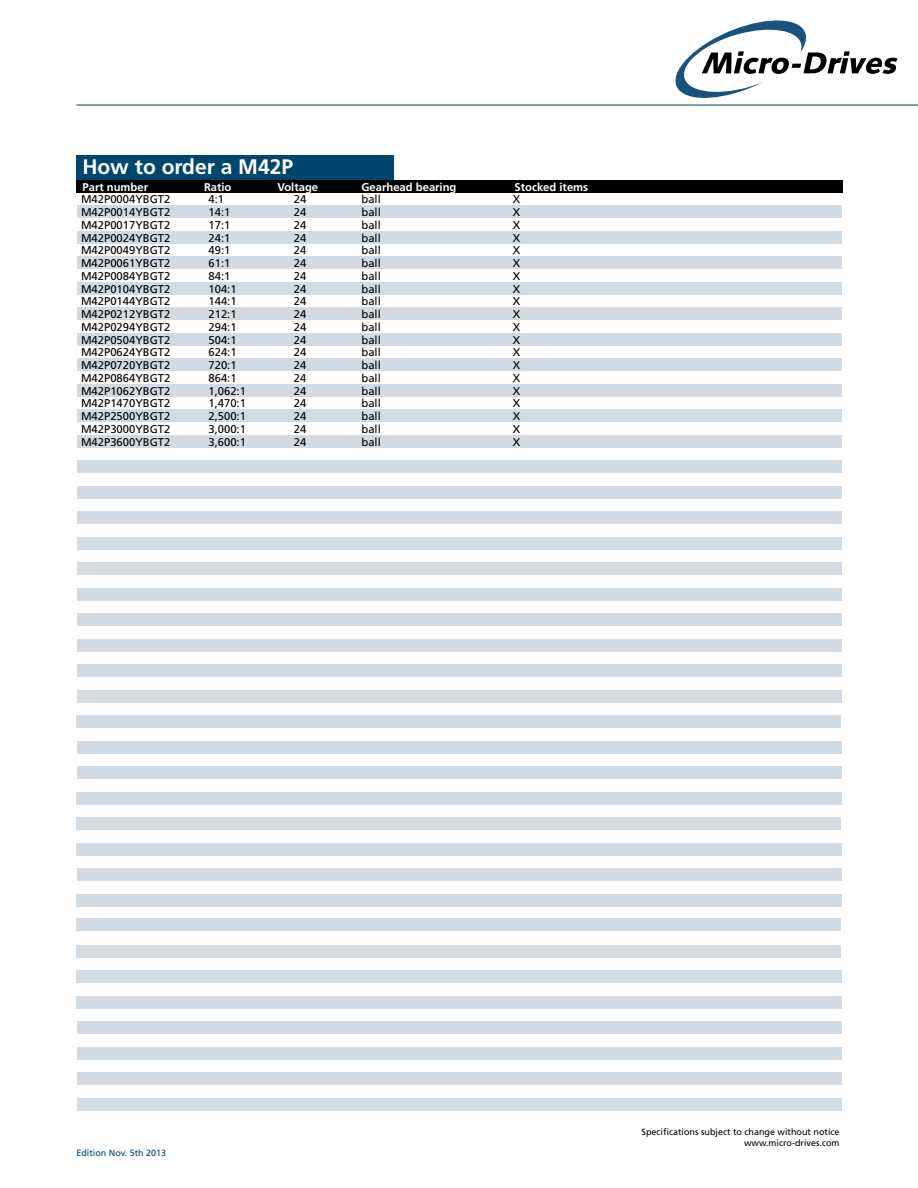
<style>
.page{position:relative;width:918px;height:1188px;background:#fff}
.page>*{position:absolute;margin:0;border:0;box-sizing:border-box;transform-origin:0 0}
.t1{font:700 21px "Frutiger";color:#fff}
.t2{font:11.25px "Frutiger";color:#000}
.t3{font:700 11.25px "Frutiger";color:#fff}
.t4{font:9px/10.8px "Frutiger";color:#000;text-align:right}
.t5{font:9px "Frutiger";color:#00456c}
</style>
<div class="page">
<hr style="left:76px;top:105px;width:842px;height:1px;background:#00456c">
<svg style="left:675px;top:20px;width:223px;height:78px"></svg>
<div style="left:77px;top:155px;width:317px;height:25px;background:#00456c"></div>
<div style="left:77px;top:180px;width:766px;height:13px;background:#000"></div>
<div style="left:77px;top:205px;width:764px;height:13px;background:#d2dbe2"></div>
<div style="left:77px;top:231px;width:764px;height:13px;background:#d2dbe2"></div>
<div style="left:77px;top:256px;width:764px;height:13px;background:#d2dbe2"></div>
<div style="left:77px;top:282px;width:764px;height:13px;background:#d2dbe2"></div>
<div style="left:77px;top:307px;width:764px;height:13px;background:#d2dbe2"></div>
<div style="left:77px;top:333px;width:764px;height:13px;background:#d2dbe2"></div>
<div style="left:77px;top:358px;width:764px;height:13px;background:#d2dbe2"></div>
<div style="left:77px;top:384px;width:764px;height:13px;background:#d2dbe2"></div>
<div style="left:77px;top:409px;width:764px;height:13px;background:#d2dbe2"></div>
<div style="left:77px;top:435px;width:764px;height:13px;background:#d2dbe2"></div>
<div style="left:77px;top:460px;width:764px;height:13px;background:#d2dbe2"></div>
<div style="left:77px;top:486px;width:764px;height:13px;background:#d2dbe2"></div>
<div style="left:77px;top:511px;width:764px;height:13px;background:#d2dbe2"></div>
<div style="left:77px;top:537px;width:764px;height:13px;background:#d2dbe2"></div>
<div style="left:77px;top:562px;width:764px;height:13px;background:#d2dbe2"></div>
<div style="left:77px;top:588px;width:764px;height:13px;background:#d2dbe2"></div>
<div style="left:77px;top:614px;width:764px;height:12px;background:#d2dbe2"></div>
<div style="left:77px;top:639px;width:764px;height:13px;background:#d2dbe2"></div>
<div style="left:77px;top:665px;width:764px;height:12px;background:#d2dbe2"></div>
<div style="left:76px;top:716px;width:765px;height:12px;background:#d2dbe2"></div>
<div style="left:77px;top:767px;width:764px;height:12px;background:#d2dbe2"></div>
<div style="left:77px;top:741px;width:764px;height:13px;background:#d2dbe2"></div>
<div style="left:77px;top:690px;width:764px;height:13px;background:#d2dbe2"></div>
<div style="left:76px;top:792px;width:765px;height:13px;background:#d2dbe2"></div>
<div style="left:77px;top:818px;width:764px;height:12px;background:#d2dbe2"></div>
<div style="left:76px;top:843px;width:766px;height:13px;background:#d2dbe2"></div>
<div style="left:77px;top:869px;width:764px;height:12px;background:#d2dbe2"></div>
<div style="left:76px;top:894px;width:766px;height:13px;background:#d2dbe2"></div>
<div style="left:77px;top:918px;width:764px;height:13px;background:#d2dbe2"></div>
<div style="left:77px;top:945px;width:764px;height:13px;background:#d2dbe2"></div>
<div style="left:76px;top:971px;width:766px;height:12px;background:#d2dbe2"></div>
<div style="left:76px;top:996px;width:766px;height:13px;background:#d2dbe2"></div>
<div style="left:77px;top:1022px;width:764px;height:12px;background:#d2dbe2"></div>
<div style="left:77px;top:1047px;width:764px;height:13px;background:#d2dbe2"></div>
<div style="left:77px;top:1072px;width:764px;height:13px;background:#d2dbe2"></div>
<div style="left:77px;top:1098px;width:765px;height:13px;background:#d2dbe2"></div>
<h1 class="t1" style="left:82px;top:155px;width:212px">How to order a M42P</h1>
<p class="t3" style="left:82px;top:181px;width:67px">Part number</p>
<p class="t3" style="left:204px;top:181px;width:29px">Ratio</p>
<p class="t3" style="left:277px;top:181px;width:42px">Voltage</p>
<p class="t3" style="left:362px;top:181px;width:97px">Gearhead bearing</p>
<p class="t3" style="left:514px;top:181px;width:75px">Stocked items</p>
<p class="t2" style="left:81px;top:193px;width:91px">M42P0004YBGT2</p>
<p class="t2" style="left:208px;top:193px;width:17px">4:1</p>
<p class="t2" style="left:294px;top:193px;width:14px">24</p>
<p class="t2" style="left:361px;top:193px;width:21px">ball</p>
<p class="t2" style="left:513px;top:193px;width:9px">X</p>
<p class="t2" style="left:81px;top:206px;width:91px">M42P0014YBGT2</p>
<p class="t2" style="left:208px;top:206px;width:23px">14:1</p>
<p class="t2" style="left:294px;top:206px;width:14px">24</p>
<p class="t2" style="left:361px;top:206px;width:21px">ball</p>
<p class="t2" style="left:513px;top:206px;width:9px">X</p>
<p class="t2" style="left:81px;top:218px;width:91px">M42P0017YBGT2</p>
<p class="t2" style="left:208px;top:218px;width:23px">17:1</p>
<p class="t2" style="left:294px;top:218px;width:14px">24</p>
<p class="t2" style="left:361px;top:218px;width:21px">ball</p>
<p class="t2" style="left:513px;top:218px;width:9px">X</p>
<p class="t2" style="left:81px;top:231px;width:91px">M42P0024YBGT2</p>
<p class="t2" style="left:208px;top:231px;width:23px">24:1</p>
<p class="t2" style="left:294px;top:231px;width:14px">24</p>
<p class="t2" style="left:361px;top:231px;width:21px">ball</p>
<p class="t2" style="left:513px;top:231px;width:9px">X</p>
<p class="t2" style="left:81px;top:244px;width:91px">M42P0049YBGT2</p>
<p class="t2" style="left:208px;top:244px;width:23px">49:1</p>
<p class="t2" style="left:294px;top:244px;width:14px">24</p>
<p class="t2" style="left:361px;top:244px;width:21px">ball</p>
<p class="t2" style="left:513px;top:244px;width:9px">X</p>
<p class="t2" style="left:81px;top:257px;width:91px">M42P0061YBGT2</p>
<p class="t2" style="left:208px;top:257px;width:23px">61:1</p>
<p class="t2" style="left:294px;top:257px;width:14px">24</p>
<p class="t2" style="left:361px;top:257px;width:21px">ball</p>
<p class="t2" style="left:513px;top:257px;width:9px">X</p>
<p class="t2" style="left:81px;top:269px;width:91px">M42P0084YBGT2</p>
<p class="t2" style="left:208px;top:269px;width:23px">84:1</p>
<p class="t2" style="left:294px;top:269px;width:14px">24</p>
<p class="t2" style="left:361px;top:269px;width:21px">ball</p>
<p class="t2" style="left:513px;top:269px;width:9px">X</p>
<p class="t2" style="left:81px;top:282px;width:91px">M42P0104YBGT2</p>
<p class="t2" style="left:208px;top:282px;width:30px">104:1</p>
<p class="t2" style="left:294px;top:282px;width:14px">24</p>
<p class="t2" style="left:361px;top:282px;width:21px">ball</p>
<p class="t2" style="left:513px;top:282px;width:9px">X</p>
<p class="t2" style="left:81px;top:295px;width:91px">M42P0144YBGT2</p>
<p class="t2" style="left:208px;top:295px;width:30px">144:1</p>
<p class="t2" style="left:294px;top:295px;width:14px">24</p>
<p class="t2" style="left:361px;top:295px;width:21px">ball</p>
<p class="t2" style="left:513px;top:295px;width:9px">X</p>
<p class="t2" style="left:81px;top:308px;width:91px">M42P0212YBGT2</p>
<p class="t2" style="left:208px;top:308px;width:30px">212:1</p>
<p class="t2" style="left:294px;top:308px;width:14px">24</p>
<p class="t2" style="left:361px;top:308px;width:21px">ball</p>
<p class="t2" style="left:513px;top:308px;width:9px">X</p>
<p class="t2" style="left:81px;top:320px;width:91px">M42P0294YBGT2</p>
<p class="t2" style="left:208px;top:320px;width:30px">294:1</p>
<p class="t2" style="left:294px;top:320px;width:14px">24</p>
<p class="t2" style="left:361px;top:320px;width:21px">ball</p>
<p class="t2" style="left:513px;top:320px;width:9px">X</p>
<p class="t2" style="left:81px;top:333px;width:91px">M42P0504YBGT2</p>
<p class="t2" style="left:208px;top:333px;width:30px">504:1</p>
<p class="t2" style="left:294px;top:333px;width:14px">24</p>
<p class="t2" style="left:361px;top:333px;width:21px">ball</p>
<p class="t2" style="left:513px;top:333px;width:9px">X</p>
<p class="t2" style="left:81px;top:346px;width:91px">M42P0624YBGT2</p>
<p class="t2" style="left:208px;top:346px;width:30px">624:1</p>
<p class="t2" style="left:294px;top:346px;width:14px">24</p>
<p class="t2" style="left:361px;top:346px;width:21px">ball</p>
<p class="t2" style="left:513px;top:346px;width:9px">X</p>
<p class="t2" style="left:81px;top:359px;width:91px">M42P0720YBGT2</p>
<p class="t2" style="left:208px;top:359px;width:30px">720:1</p>
<p class="t2" style="left:294px;top:359px;width:14px">24</p>
<p class="t2" style="left:361px;top:359px;width:21px">ball</p>
<p class="t2" style="left:513px;top:359px;width:9px">X</p>
<p class="t2" style="left:81px;top:371px;width:91px">M42P0864YBGT2</p>
<p class="t2" style="left:208px;top:371px;width:30px">864:1</p>
<p class="t2" style="left:294px;top:371px;width:14px">24</p>
<p class="t2" style="left:361px;top:371px;width:21px">ball</p>
<p class="t2" style="left:513px;top:371px;width:9px">X</p>
<p class="t2" style="left:81px;top:384px;width:91px">M42P1062YBGT2</p>
<p class="t2" style="left:208px;top:384px;width:39px">1,062:1</p>
<p class="t2" style="left:294px;top:384px;width:14px">24</p>
<p class="t2" style="left:361px;top:384px;width:21px">ball</p>
<p class="t2" style="left:513px;top:384px;width:9px">X</p>
<p class="t2" style="left:81px;top:397px;width:91px">M42P1470YBGT2</p>
<p class="t2" style="left:208px;top:397px;width:39px">1,470:1</p>
<p class="t2" style="left:294px;top:397px;width:14px">24</p>
<p class="t2" style="left:361px;top:397px;width:21px">ball</p>
<p class="t2" style="left:513px;top:397px;width:9px">X</p>
<p class="t2" style="left:81px;top:410px;width:91px">M42P2500YBGT2</p>
<p class="t2" style="left:208px;top:410px;width:39px">2,500:1</p>
<p class="t2" style="left:294px;top:410px;width:14px">24</p>
<p class="t2" style="left:361px;top:410px;width:21px">ball</p>
<p class="t2" style="left:513px;top:410px;width:9px">X</p>
<p class="t2" style="left:81px;top:422px;width:91px">M42P3000YBGT2</p>
<p class="t2" style="left:208px;top:422px;width:39px">3,000:1</p>
<p class="t2" style="left:294px;top:422px;width:14px">24</p>
<p class="t2" style="left:361px;top:422px;width:21px">ball</p>
<p class="t2" style="left:513px;top:422px;width:9px">X</p>
<p class="t2" style="left:81px;top:435px;width:91px">M42P3600YBGT2</p>
<p class="t2" style="left:208px;top:435px;width:39px">3,600:1</p>
<p class="t2" style="left:294px;top:435px;width:14px">24</p>
<p class="t2" style="left:361px;top:435px;width:21px">ball</p>
<p class="t2" style="left:513px;top:435px;width:9px">X</p>
<p class="t5" style="left:76px;top:1148px;width:91px">Edition Nov. 5th 2013</p>
<p class="t4" style="left:642px;top:1126px;width:200px">Specifications subject to change without notice www.micro-drives.com</p>
</div>
